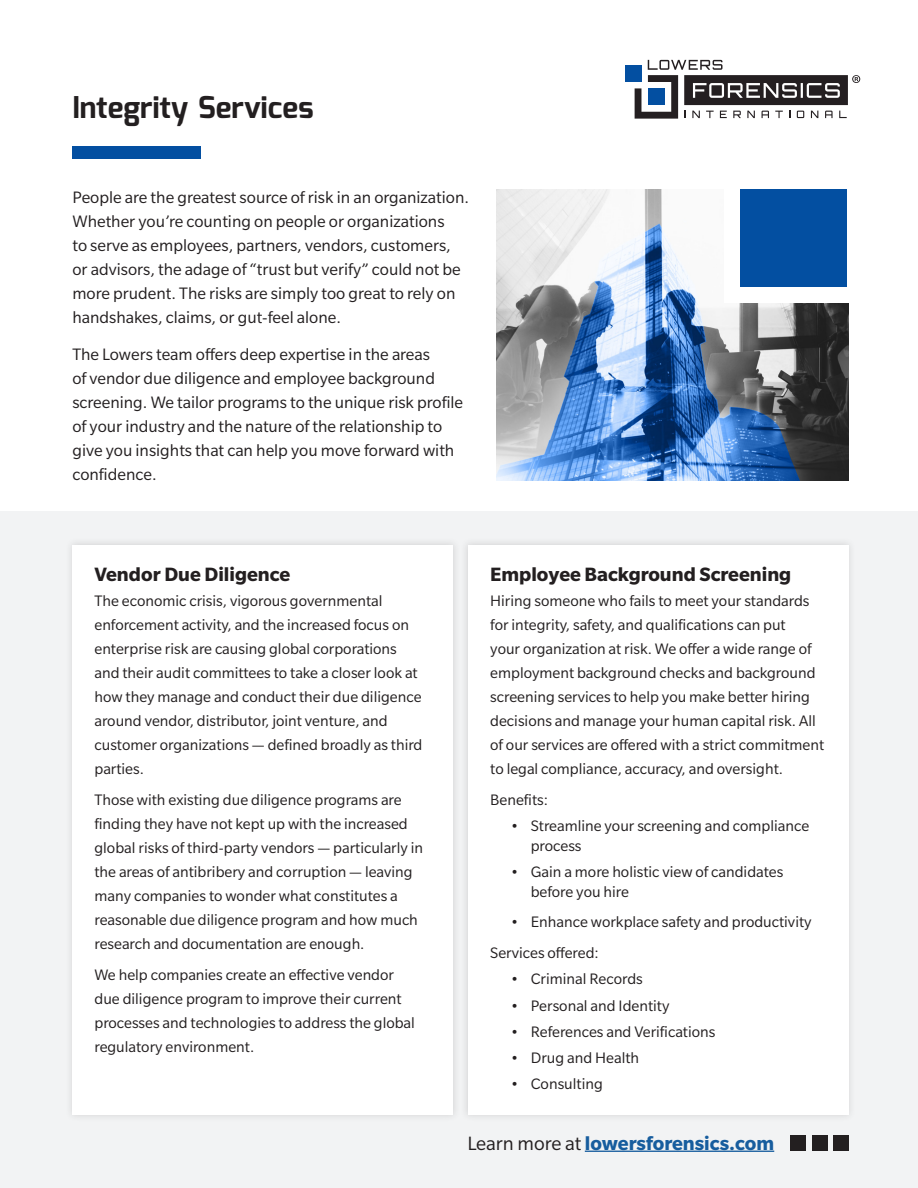
<style>
.page{position:relative;width:918px;height:1188px;background:#fff}
.page>*{position:absolute;margin:0;border:0;box-sizing:border-box;transform-origin:0 0}
.t1{font:700 30px "Mina";color:#231f20}
.t2{font:700 21px "Slate Std";color:#231f20}
.t3{font:700 21px "Slate Std";color:#175d9e}
.t4{font:18px/24px "Slate Pro";color:#231f20}
.t5{font:16.5px/24px "Slate Pro";color:#231f20}
.s1{font-family:"Slate Pro";font-weight:400;color:#231f20}
</style>
<div class="page">
<img style="left:497px;top:190px;width:351px;height:290px">
<div style="left:0;top:512px;width:918px;height:676px;background:#f2f3f4"></div>
<div style="left:72px;top:146px;width:129px;height:13px;background:#034fa1"></div>
<div style="left:625px;top:65px;width:16px;height:17px;background:#034fa1"></div>
<svg style="left:635px;top:60px;width:225px;height:59px"></svg>
<div style="left:725px;top:167px;width:129px;height:136px;background:#fff"></div>
<div style="left:740px;top:189px;width:106px;height:98px;background:#034fa1"></div>
<hr style="left:585px;top:1151px;width:189px;height:1px;background:#175d9e">
<div style="left:791px;top:1135px;width:15px;height:16px;background:#231f20"></div>
<div style="left:812px;top:1135px;width:15px;height:16px;background:#231f20"></div>
<div style="left:833px;top:1135px;width:16px;height:16px;background:#231f20"></div>
<div style="left:460px;top:537px;width:397px;height:585px;background:#ecedee"></div>
<div style="left:468px;top:545px;width:381px;height:569px;background:#fff"></div>
<div style="left:65px;top:537px;width:396px;height:585px;background:#ebeced"></div>
<div style="left:72px;top:545px;width:381px;height:569px;background:#fff"></div>
<p class="t1" style="left:72px;top:90px;width:243px">Integrity Services</p>
<p class="t4" style="left:72px;top:185px;width:398px">People are the greatest source of risk in an organization.<br>Whether you’re counting on people or organizations<br>to serve as employees, partners, vendors, customers, or advisors, the adage of “trust but verify” could not be more prudent. The risks are simply too great to rely on handshakes, claims, or gut-feel alone.</p>
<p class="t4" style="left:72px;top:342px;width:392px">The Lowers team offers deep expertise in the areas<br>of vendor due diligence and employee background screening. We tailor programs to the unique risk profile of your industry and the nature of the relationship to give you insights that can help you move forward with confidence.</p>
<p class="t2" style="left:94px;top:563px;width:197px">Vendor Due Diligence</p>
<p class="t5" style="left:94px;top:589px;width:330px">The economic crisis, vigorous governmental enforcement activity, and the increased focus on enterprise risk are causing global corporations and their audit committees to take a closer look at how they manage and conduct their due diligence around vendor, distributor, joint venture, and customer organizations — defined broadly as third parties.</p>
<p class="t5" style="left:94px;top:788px;width:330px">Those with existing due diligence programs are finding they have not kept up with the increased global risks of third-party vendors — particularly in the areas of antibribery and corruption — leaving many companies to wonder what constitutes a reasonable due diligence program and how much research and documentation are enough.</p>
<p class="t5" style="left:94px;top:963px;width:322px">We help companies create an effective vendor due diligence program to improve their current processes and technologies to address the global regulatory environment.</p>
<p class="t2" style="left:490px;top:563px;width:303px">Employee Background Screening</p>
<p class="t5" style="left:490px;top:589px;width:335px">Hiring someone who fails to meet your standards for integrity, safety, and qualifications can put<br>your organization at risk. We offer a wide range of employment background checks and background screening services to help you make better hiring decisions and manage your human capital risk. All of our services are offered with a strict commitment to legal compliance, accuracy, and oversight.</p>
<p class="t5" style="left:490px;top:788px;width:59px">Benefits:</p>
<p class="t5" style="left:531px;top:816px;width:280px;line-height:19.5px;text-indent:-20px">• Streamline your screening and compliance process</p>
<p class="t5" style="left:531px;top:862px;width:254px;line-height:19.5px;text-indent:-20px">• Gain a more holistic view of candidates before you hire</p>
<p class="t5" style="left:511px;top:910px;width:303px">• Enhance workplace safety and productivity</p>
<p class="t5" style="left:490px;top:941px;width:110px">Services offered:</p>
<p class="t5" style="left:511px;top:967px;width:134px">• Criminal Records</p>
<p class="t5" style="left:511px;top:993px;width:160px">• Personal and Identity</p>
<p class="t5" style="left:511px;top:1020px;width:206px">• References and Verifications</p>
<p class="t5" style="left:511px;top:1046px;width:130px">• Drug and Health</p>
<p class="t5" style="left:511px;top:1072px;width:94px">• Consulting</p>
<p class="t3" style="left:467px;top:1132px;width:308px"><span class="s1">Learn more at</span> lowersforensics.com</p>
</div>
